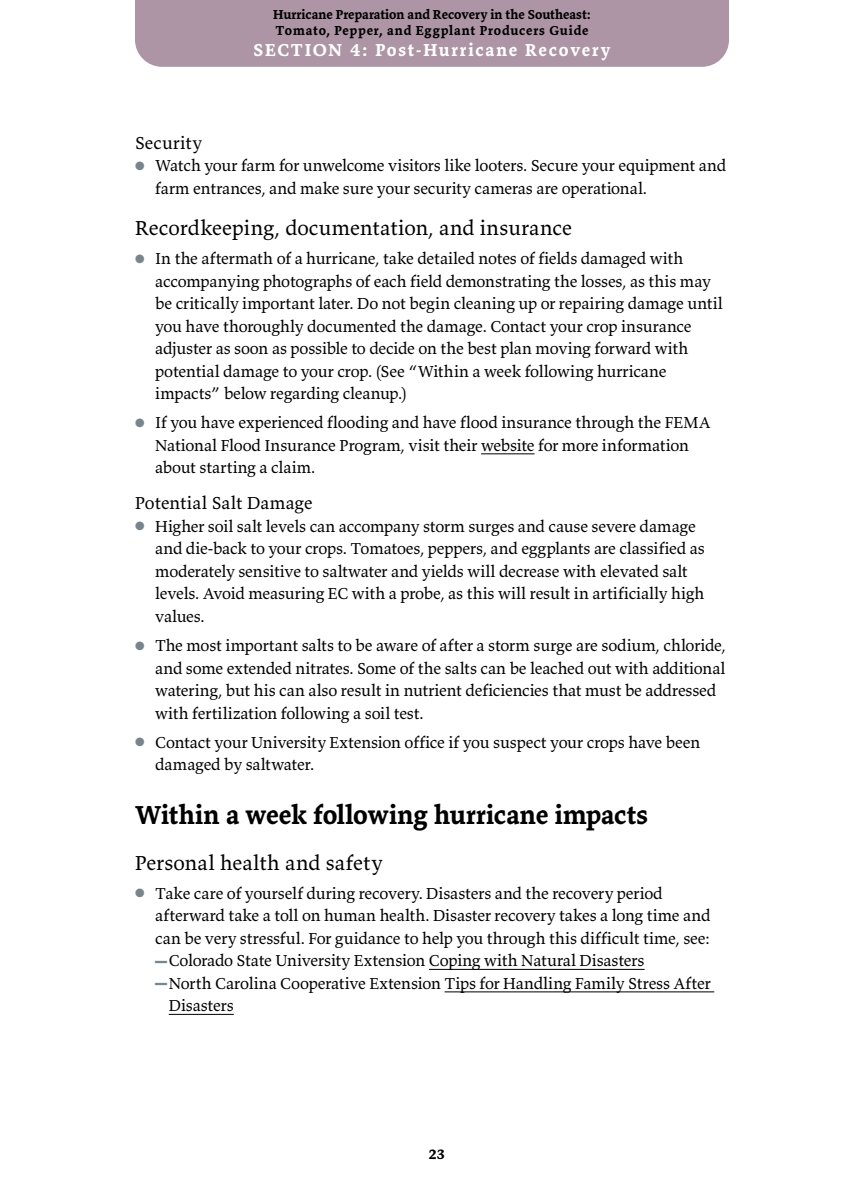
<style>
.page{position:relative;width:864px;height:1188px;background:#fff}
.page>*{position:absolute;margin:0;border:0;box-sizing:border-box;transform-origin:0 0}
.t1{font:700 27px "Valkyrie T3";color:#000}
.t2{font:21px "Valkyrie T3";letter-spacing:.005em;color:#000}
.t3{font:700 18px "Valkyrie T3";letter-spacing:.1em;color:#fff}
.t4{font:18px "Valkyrie T3";letter-spacing:.005em;color:#000}
.t5{font:16.5px/22.5px "Valkyrie T3";letter-spacing:-.01em;color:#000}
.t6{font:700 15px "Valkyrie T3";color:#000}
.t7{font:700 13.5px/16.5px "Valkyrie T3";letter-spacing:.01em;color:#000}
.s1{color:#79858d}
.s2{font-family:"Times New Roman";font-size:12px;color:#79858d}
</style>
<div class="page">
<div style="left:135px;top:0;width:594px;height:67px;background:#ad95a6"></div>
<hr style="left:481px;top:454px;width:54px;height:1px;background:#000">
<hr style="left:429px;top:969px;width:216px;height:1px;background:#000">
<hr style="left:445px;top:992px;width:269px;height:1px;background:#000">
<hr style="left:169px;top:1014px;width:65px;height:1px;background:#000">
<p class="t7" style="left:273px;top:6px;width:319px">Hurricane Preparation and Recovery in the Southeast:<br>Tomato, Pepper, and Eggplant Producers Guide</p>
<p class="t3" style="left:254px;top:39px;width:358px">SECTION 4: Post-Hurricane Recovery</p>
<p class="t4" style="left:135px;top:131px;width:69px">Security</p>
<p class="t5" style="left:155px;top:154px;width:572px;text-indent:-20px"><span class="s1">●</span> Watch your farm for unwelcome visitors like looters. Secure your equipment and farm entrances, and make sure your security cameras are operational.</p>
<p class="t2" style="left:135px;top:214px;width:439px">Recordkeeping, documentation, and insurance</p>
<p class="t5" style="left:155px;top:247px;width:569px;text-indent:-20px"><span class="s1">●</span> In the aftermath of a hurricane, take detailed notes of fields damaged with accompanying photographs of each field demonstrating the losses, as this may be critically important later. Do not begin cleaning up or repairing damage until you have thoroughly documented the damage. Contact your crop insurance adjuster as soon as possible to decide on the best plan moving forward with potential damage to your crop. (See “Within a week following hurricane impacts” below regarding cleanup.)</p>
<p class="t5" style="left:155px;top:411px;width:557px;text-indent:-20px"><span class="s1">●</span> If you have experienced flooding and have flood insurance through the FEMA<br>National Flood Insurance Program, visit their website for more information about starting a claim.</p>
<p class="t4" style="left:135px;top:492px;width:179px">Potential Salt Damage</p>
<p class="t5" style="left:155px;top:515px;width:551px;text-indent:-20px"><span class="s1">●</span> Higher soil salt levels can accompany storm surges and cause severe damage and die-back to your crops. Tomatoes, peppers, and eggplants are classified as moderately sensitive to saltwater and yields will decrease with elevated salt levels. Avoid measuring EC with a probe, as this will result in artificially high values.</p>
<p class="t5" style="left:155px;top:634px;width:572px;text-indent:-20px"><span class="s1">●</span> The most important salts to be aware of after a storm surge are sodium, chloride, and some extended nitrates. Some of the salts can be leached out with additional watering, but his can also result in nutrient deficiencies that must be addressed with fertilization following a soil test.</p>
<p class="t5" style="left:155px;top:731px;width:547px;text-indent:-20px"><span class="s1">●</span> Contact your University Extension office if you suspect your crops have been damaged by saltwater.</p>
<h1 class="t1" style="left:135px;top:798px;width:514px">Within a week following hurricane impacts</h1>
<p class="t2" style="left:135px;top:849px;width:249px">Personal health and safety</p>
<p class="t5" style="left:135px;top:882px;width:529px"><span class="s1">●</span> Take care of yourself during recovery. Disasters and the recovery period</p>
<p class="t5" style="left:155px;top:904px;width:557px">afterward take a toll on human health. Disaster recovery takes a long time and</p>
<p class="t5" style="left:155px;top:927px;width:556px">can be very stressful. For guidance to help you through this difficult time, see:</p>
<p class="t5" style="left:155px;top:949px;width:491px"><span class="s2">▬</span>Colorado State University Extension Coping with Natural Disasters</p>
<p class="t5" style="left:155px;top:972px;width:557px"><span class="s2">▬</span>North Carolina Cooperative Extension Tips for Handling Family Stress After</p>
<p class="t5" style="left:169px;top:994px;width:67px">Disasters</p>
<p class="t6" style="left:429px;top:1144px;width:17px">23</p>
</div>
